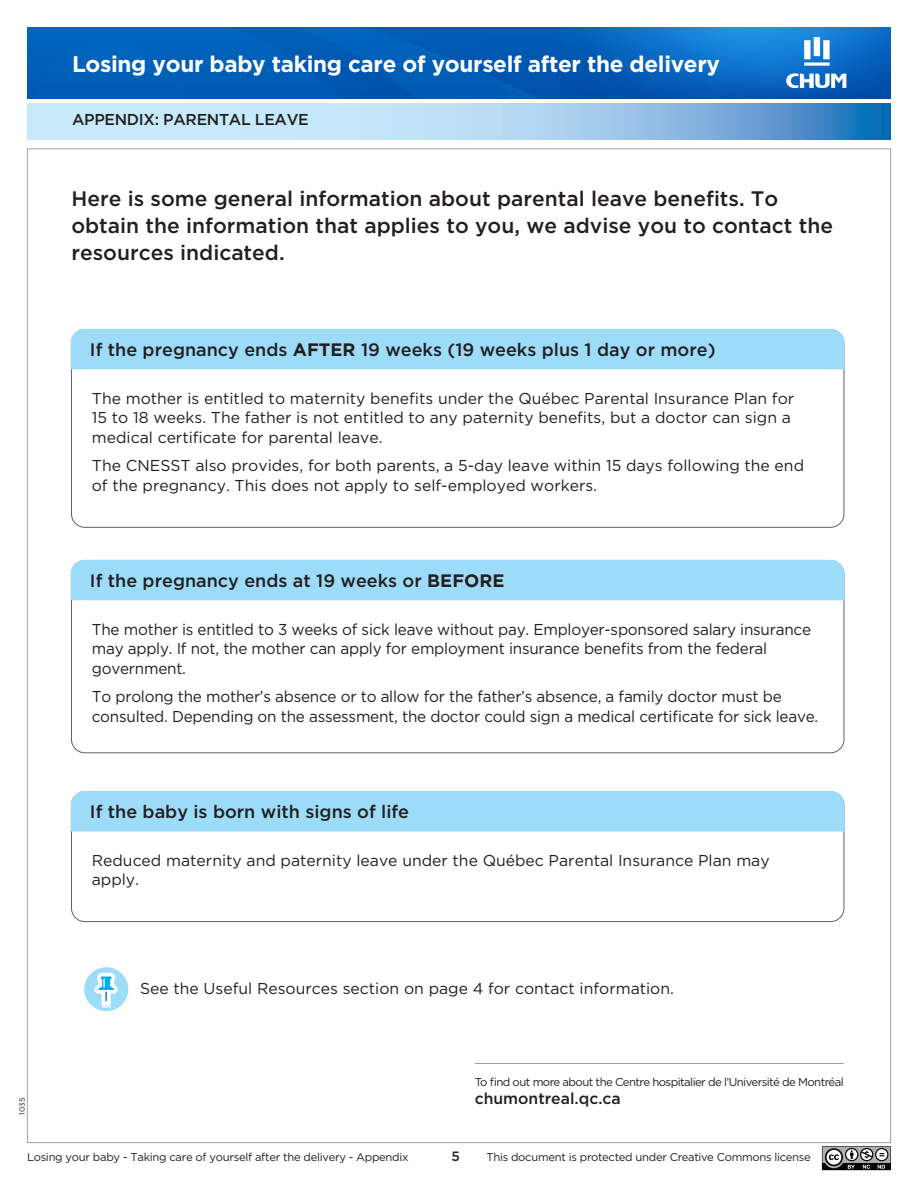
<style>
.page{position:relative;width:918px;height:1188px;background:#fff}
.page>*{position:absolute;margin:0;border:0;box-sizing:border-box;transform-origin:0 0}
.t1{font:700 22.5px "Gotham";letter-spacing:-.015em;color:#fff}
.t2{font:500 21px/27px "Gotham";color:#231f20}
.t3{font:500 18px "Gotham";color:#231f20}
.t4{font:15.75px/19.5px "Gotham";color:#231f20}
.t5{font:500 15.75px "Gotham";letter-spacing:-.02em;color:#231f20}
.t6{font:500 15.75px "Gotham";color:#231f20}
.t7{font:500 13.5px "Gotham";color:#231f20}
.t8{font:11.4px "Gotham";letter-spacing:-.05em;color:#231f20}
.t9{font:11.25px "Gotham";letter-spacing:-.025em;color:#231f20}
.t10{font:7.5px "Gotham";color:#231f20}
.s1{font-weight:700}
</style>
<div class="page">
<img style="left:27px;top:27px;width:864px;height:72px">
<svg style="left:27px;top:104px;width:864px;height:36px;background:#a0cceb"></svg>
<svg style="left:804px;top:37px;width:26px;height:29px"></svg>
<svg style="left:786px;top:73px;width:60px;height:15px"></svg>
<svg style="left:822px;top:1146px;width:69px;height:24px;background:#747774"></svg>
<div style="left:70px;top:328px;width:775px;height:42px;background:#9cdcf8"></div>
<div style="left:70px;top:559px;width:775px;height:42px;background:#9cdcf8"></div>
<div style="left:70px;top:791px;width:775px;height:41px;background:#9cdcf8"></div>
<div style="left:84px;top:967px;width:44px;height:44px;background:#9cdcf8;border-radius:22px"></div>
<svg style="left:94px;top:973px;width:24px;height:35px"></svg>
<hr style="left:475px;top:1063px;width:369px;height:1px;background:#a0a1a5">
<h1 class="t1" style="left:72px;top:49px;width:649px">Losing your baby taking care of yourself after the delivery</h1>
<p class="t5" style="left:72px;top:109px;width:238px">APPENDIX: PARENTAL LEAVE</p>
<h2 class="t2" style="left:71px;top:185px;width:763px">Here is some general information about parental leave benefits. To obtain the information that applies to you, we advise you to contact the resources indicated.</h2>
<p class="t3" style="left:90px;top:338px;width:627px">If the pregnancy ends <span class="s1">AFTER</span> 19 weeks (19 weeks plus 1 day or more)</p>
<p class="t4" style="left:92px;top:388px;width:704px">The mother is entitled to maternity benefits under the Québec Parental Insurance Plan for<br>15 to 18 weeks. The father is not entitled to any paternity benefits, but a doctor can sign a medical certificate for parental leave.</p>
<p class="t4" style="left:92px;top:455px;width:714px">The CNESST also provides, for both parents, a 5-day leave within 15 days following the end of the pregnancy. This does not apply to self-employed workers.</p>
<p class="t3" style="left:90px;top:569px;width:416px">If the pregnancy ends at 19 weeks or <span class="s1">BEFORE</span></p>
<p class="t4" style="left:92px;top:619px;width:721px">The mother is entitled to 3 weeks of sick leave without pay. Employer-sponsored salary insurance may apply. If not, the mother can apply for employment insurance benefits from the federal government.</p>
<p class="t4" style="left:92px;top:686px;width:728px">To prolong the mother’s absence or to allow for the father’s absence, a family doctor must be consulted. Depending on the assessment, the doctor could sign a medical certificate for sick leave.</p>
<p class="t3" style="left:90px;top:800px;width:321px">If the baby is born with signs of life</p>
<p class="t4" style="left:92px;top:850px;width:679px">Reduced maternity and paternity leave under the Québec Parental Insurance Plan may apply.</p>
<p class="t10" style="left:17px;top:1115px;width:19px;rotate:-90deg">1035</p>
<p class="t4" style="left:140px;top:978px;width:535px">See the Useful Resources section on page 4 for contact information.</p>
<p class="t8" style="left:475px;top:1075px;width:370px">To find out more about the Centre hospitalier de l’Université de Montréal</p>
<p class="t6" style="left:475px;top:1088px;width:148px">chumontreal.qc.ca</p>
<p class="t9" style="left:27px;top:1150px;width:383px">Losing your baby - Taking care of yourself after the delivery - Appendix</p>
<p class="t7" style="left:451px;top:1147px;width:10px">5</p>
<p class="t9" style="left:487px;top:1150px;width:326px">This document is protected under Creative Commons license</p>
</div>
